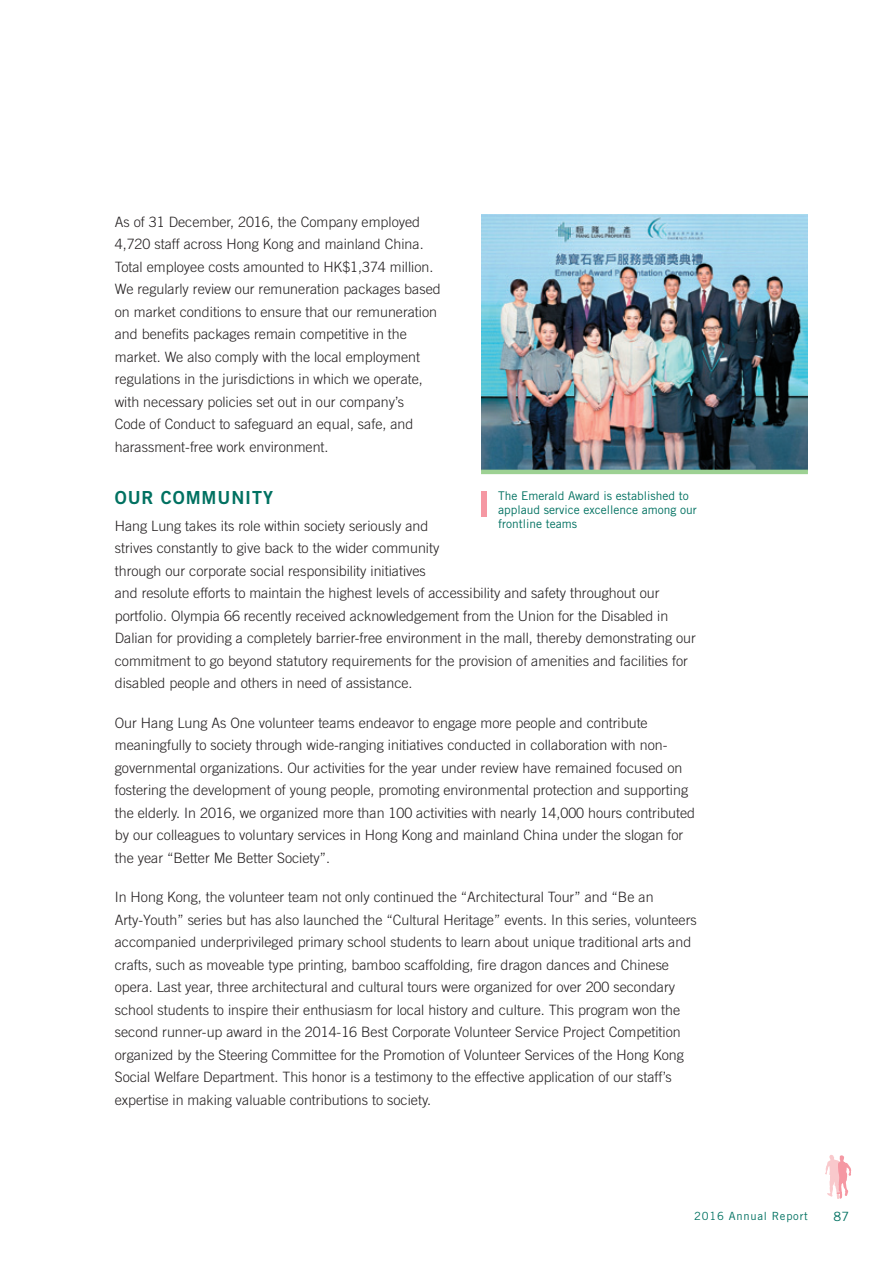
<style>
.page{position:relative;width:893px;height:1263px;background:#fff}
.page>*{position:absolute;margin:0;border:0;box-sizing:border-box;transform-origin:0 0}
.t1{font:18px "Trade Gothic LT Std Bd 2";letter-spacing:.05em;color:#007161}
.t2{font:300 14.25px/22.5px "Trade Gothic LT Std";color:#231f20}
.t3{font:12.75px "Trade Gothic LT Std";color:#007161}
.t4{font:12px/14.2px "Trade Gothic LT Std";color:#007161}
.t5{font:11.25px "Trade Gothic LT Std";letter-spacing:.065em;color:#007161}
</style>
<div class="page">
<svg style="left:825px;top:1155px;width:26px;height:44px"></svg>
<img style="left:481px;top:215px;width:327px;height:255px">
<div style="left:481px;top:491px;width:6px;height:26px;background:#f598a3"></div>
<hr style="left:481px;top:470px;width:327px;height:4px;background:#9dd193">
<p class="t2" style="left:115px;top:210px;width:327px">As of 31 December, 2016, the Company employed 4,720 staff across Hong Kong and mainland China.<br>Total employee costs amounted to HK$1,374 million.<br>We regularly review our remuneration packages based on market conditions to ensure that our remuneration and benefits packages remain competitive in the market. We also comply with the local employment regulations in the jurisdictions in which we operate, with necessary policies set out in our company’s<br>Code of Conduct to safeguard an equal, safe, and harassment-free work environment.</p>
<p class="t1" style="left:115px;top:486px;width:160px">OUR COMMUN ITY</p>
<p class="t2" style="left:115px;top:514px;width:583px">Hang Lung takes its role within society seriously and<br>strives constantly to give back to the wider community<br>through our corporate social responsibility initiatives<br>and resolute efforts to maintain the highest levels of accessibility and safety throughout our portfolio. Olympia 66 recently received acknowledgement from the Union for the Disabled in Dalian for providing a completely barrier-free environment in the mall, thereby demonstrating our commitment to go beyond statutory requirements for the provision of amenities and facilities for disabled people and others in need of assistance.</p>
<p class="t2" style="left:115px;top:711px;width:582px">Our Hang Lung As One volunteer teams endeavor to engage more people and contribute meaningfully to society through wide-ranging initiatives conducted in collaboration with non&shy;governmental organizations. Our activities for the year under review have remained focused on fostering the development of young people, promoting environmental protection and supporting the elderly. In 2016, we organized more than 100 activities with nearly 14,000 hours contributed by our colleagues to voluntary services in Hong Kong and mainland China under the slogan for the year “Better Me Better Society”.</p>
<p class="t2" style="left:115px;top:886px;width:583px">In Hong Kong, the volunteer team not only continued the “Architectural Tour” and “Be an Arty-Youth” series but has also launched the “Cultural Heritage” events. In this series, volunteers accompanied underprivileged primary school students to learn about unique traditional arts and crafts, such as moveable type printing, bamboo scaffolding, fire dragon dances and Chinese opera. Last year, three architectural and cultural tours were organized for over 200 secondary school students to inspire their enthusiasm for local history and culture. This program won the second runner-up award in the 2014-16 Best Corporate Volunteer Service Project Competition organized by the Steering Committee for the Promotion of Volunteer Services of the Hong Kong Social Welfare Department. This honor is a testimony to the effective application of our staff’s expertise in making valuable contributions to society.</p>
<p class="t4" style="left:498px;top:488px;width:200px">The Emerald Award is established to applaud service excellence among our frontline teams</p>
<p class="t5" style="left:694px;top:1209px;width:115px">2016 Annual Report</p>
<p class="t3" style="left:833px;top:1209px;width:17px">87</p>
</div>
